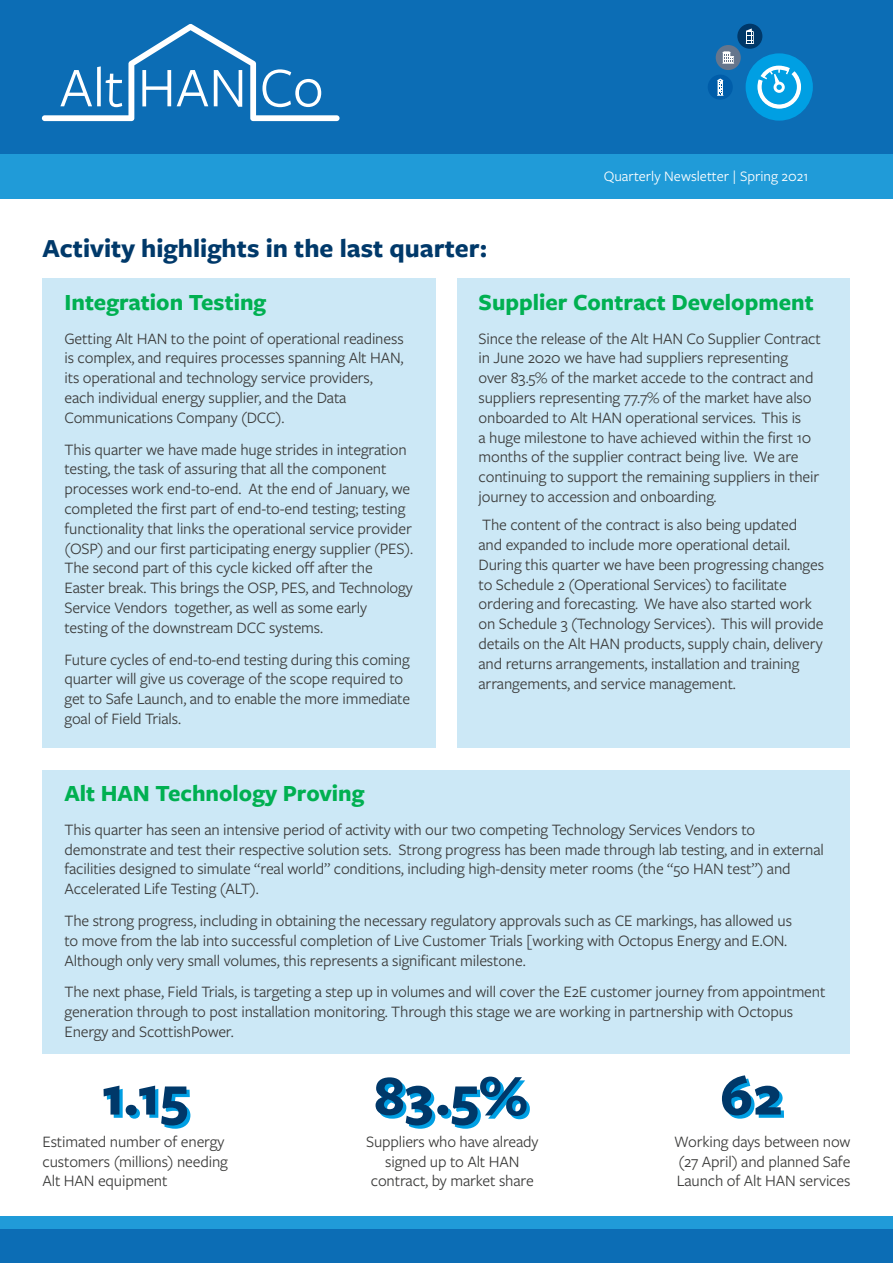
<style>
.page{position:relative;width:893px;height:1263px;background:#fff}
.page>*{position:absolute;margin:0;border:0;box-sizing:border-box;transform-origin:0 0}
.t1{font:700 58.5px "Freight Sans Pro";color:#003869}
.t2{font:700 27px "Freight Sans Pro";color:#00396a}
.t3{font:700 24px "Freight Sans Pro";color:#00b051}
.t4{font:16.5px/19.8px "Freight Sans Pro";letter-spacing:-.01em;color:#3c3c3b}
.t5{font:15px "Freight Sans Pro";color:#fff}
</style>
<div class="page">
<div style="left:0;top:0;width:893px;height:199px;background:#209bd8"></div>
<div style="left:0;top:0;width:893px;height:154px;background:#0c6db5"></div>
<div style="left:0;top:1216px;width:893px;height:47px;background:#209bd8"></div>
<div style="left:0;top:1230px;width:893px;height:33px;background:#0c6db5"></div>
<svg style="left:42px;top:24px;width:298px;height:97px"></svg>
<div style="left:708px;top:75px;width:25px;height:25px;background:#005da9;border-radius:50%"></div>
<svg style="left:717px;top:79px;width:7px;height:17px"></svg>
<div style="left:746px;top:53px;width:67px;height:68px;background:#009fe3;border-radius:50%"></div>
<svg style="left:757px;top:61px;width:44px;height:48px"></svg>
<div style="left:716px;top:45px;width:25px;height:25px;background:#66768d;border-radius:50%"></div>
<svg style="left:722px;top:51px;width:12px;height:13px"></svg>
<div style="left:737px;top:24px;width:25px;height:25px;background:#003869;border-radius:50%"></div>
<svg style="left:746px;top:28px;width:8px;height:16px"></svg>
<div style="left:457px;top:279px;width:393px;height:469px;background:#cce8f6"></div>
<div style="left:43px;top:279px;width:393px;height:469px;background:#cce8f6"></div>
<div style="left:43px;top:770px;width:807px;height:283px;background:#cce8f6"></div>
<h2 class="t2" style="left:43px;top:229px;width:446px">Activity highlights in the last quarter:</h2>
<p class="t5" style="left:604px;top:166px;width:206px">Quarterly Newsletter | Spring 2021</p>
<h3 class="t3" style="left:64px;top:285px;width:203px">Integration Testing</h3>
<p class="t4" style="left:64px;top:328px;width:341px">Getting Alt HAN to the point of operational readiness is complex, and requires processes spanning Alt HAN, its operational and technology service providers, each individual energy supplier, and the Data Communications Company (DCC).</p>
<p class="t4" style="left:64px;top:439px;width:350px">This quarter we have made huge strides in integration testing, the task of assuring that all the component processes work end-to-end. At the end of January, we completed the first part of end-to-end testing; testing functionality that links the operational service provider (OSP) and our first participating energy supplier (PES).<br>The second part of this cycle kicked off after the Easter break. This brings the OSP, PES, and Technology Service Vendors together, as well as some early testing of the downstream DCC systems.</p>
<p class="t4" style="left:64px;top:649px;width:347px">Future cycles of end-to-end testing during this coming quarter will give us coverage of the scope required to get to Safe Launch, and to enable the more immediate goal of Field Trials.</p>
<h3 class="t3" style="left:64px;top:776px;width:302px">Alt HAN Technology Proving</h3>
<h3 class="t3" style="left:479px;top:285px;width:337px">Supplier Contract Development</h3>
<p class="t4" style="left:479px;top:328px;width:344px">Since the release of the Alt HAN Co Supplier Contract in June 2020 we have had suppliers representing over 83.5% of the market accede to the contract and suppliers representing 77.7% of the market have also onboarded to Alt HAN operational services. This is<br>a huge milestone to have achieved within the first 10 months of the supplier contract being live. We are continuing to support the remaining suppliers in their journey to accession and onboarding.</p>
<p class="t4" style="left:479px;top:514px;width:347px">The content of the contract is also being updated<br>and expanded to include more operational detail.<br>During this quarter we have been progressing changes to Schedule 2 (Operational Services) to facilitate ordering and forecasting. We have also started work on Schedule 3 (Technology Services). This will provide details on the Alt HAN products, supply chain, delivery and returns arrangements, installation and training arrangements, and service management.</p>
<p class="t4" style="left:64px;top:819px;width:761px">This quarter has seen an intensive period of activity with our two competing Technology Services Vendors to demonstrate and test their respective solution sets. Strong progress has been made through lab testing, and in external facilities designed to simulate “real world” conditions, including high-density meter rooms (the “50 HAN test”) and Accelerated Life Testing (ALT).</p>
<p class="t4" style="left:64px;top:910px;width:729px">The strong progress, including in obtaining the necessary regulatory approvals such as CE markings, has allowed us to move from the lab into successful completion of Live Customer Trials [working with Octopus Energy and E.ON.<br>Although only very small volumes, this represents a significant milestone.</p>
<p class="t4" style="left:64px;top:981px;width:762px">The next phase, Field Trials, is targeting a step up in volumes and will cover the E2E customer journey from appointment generation through to post installation monitoring. Through this stage we are working in partnership with Octopus<br>Energy and ScottishPower.</p>
<h1 class="t1" style="left:102px;top:1055px;width:89px">1.15</h1>
<p class="t4" style="left:43px;top:1131px;width:187px">Estimated number of energy customers (millions) needing<br>Alt HAN equipment</p>
<h1 class="t1" style="left:374px;top:1055px;width:155px">83.5%</h1>
<p class="t4" style="left:366px;top:1131px;width:174px;text-align:center">Suppliers who have already signed up to Alt HAN contract, by market share</p>
<h1 class="t1" style="left:720px;top:1055px;width:64px">62</h1>
<p class="t4" style="left:674px;top:1131px;width:178px;text-align:justify">Working days between now (27 April) and planned Safe Launch of Alt HAN services</p>
</div>
